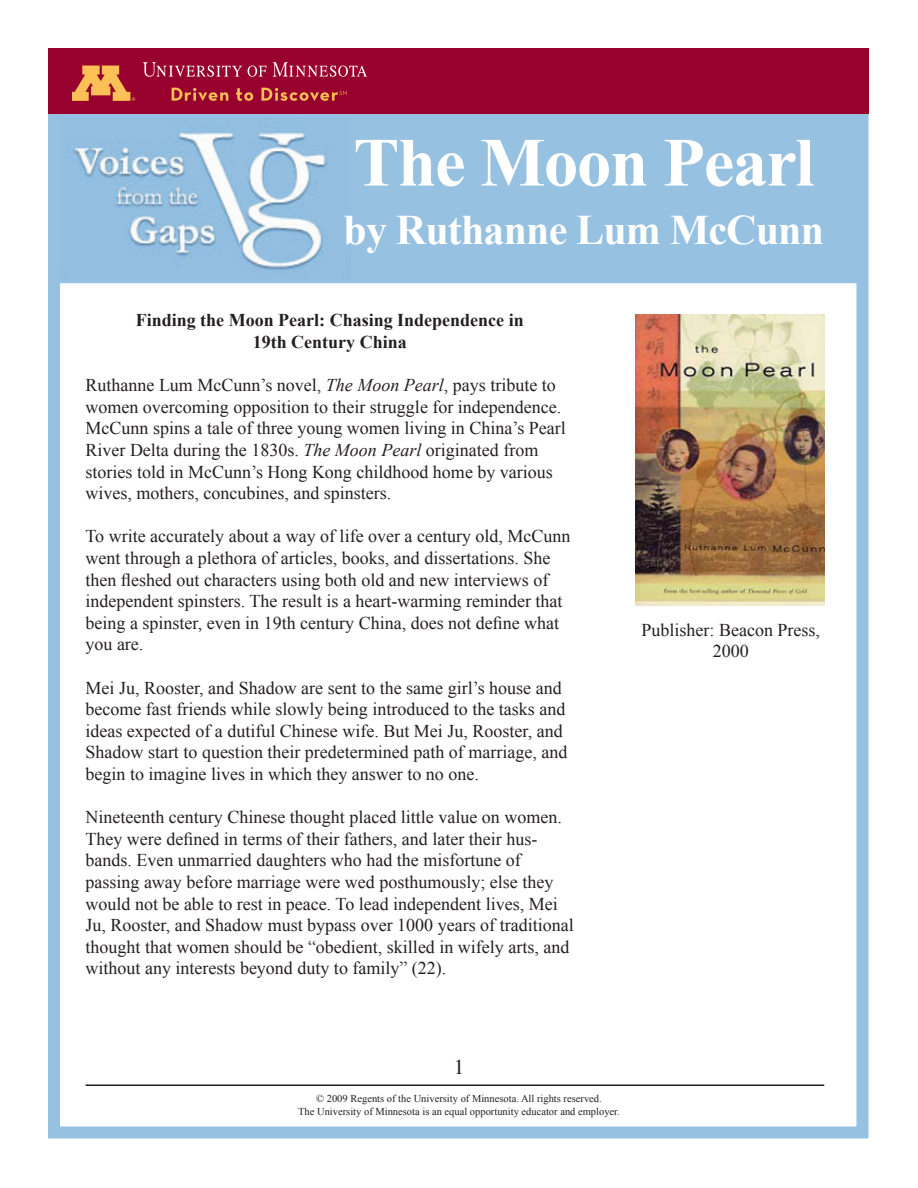
<style>
.page{position:relative;width:918px;height:1188px;background:#fff}
.page>*{position:absolute;margin:0;border:0;box-sizing:border-box;transform-origin:0 0}
.t1{font:700 69px "Times New Roman";letter-spacing:-.02em;color:#fff}
.t2{font:700 42px "Times New Roman";letter-spacing:-.02em;color:#fff}
.t3{font:21px "Times";color:#231f20}
.t4{font:18px/21.6px "Times New Roman";color:#231f20}
.t5{font:700 18px/21.6px "Times New Roman";color:#231f20;text-align:center}
.t6{font:10.5px/13.5px "Times New Roman";color:#231f20;text-align:center}
.s1{font-style:italic}
</style>
<div class="page">
<div style="left:54px;top:112px;width:810px;height:173px;background:#97c1e1;border:2px solid #fff"></div>
<img style="left:63px;top:126px;width:286px;height:153px">
<hr style="left:86px;top:1084px;width:738px;height:2px;background:#231f20">
<img style="left:635px;top:314px;width:189px;height:291px">
<div style="left:48px;top:48px;width:820px;height:1090px;border:12px solid #97c1e1"></div>
<div style="left:48px;top:48px;width:820px;height:66px;background:#98012d"></div>
<svg style="left:73px;top:66px;width:62px;height:35px"></svg>
<svg style="left:273px;top:63px;width:94px;height:14px"></svg>
<svg style="left:248px;top:66px;width:19px;height:11px"></svg>
<svg style="left:144px;top:63px;width:98px;height:14px"></svg>
<svg style="left:172px;top:88px;width:56px;height:13px"></svg>
<svg style="left:236px;top:88px;width:17px;height:13px"></svg>
<svg style="left:261px;top:88px;width:86px;height:13px"></svg>
<h1 class="t1" style="left:353px;top:115px;width:463px">The Moon Pearl</h1>
<h2 class="t2" style="left:344px;top:201px;width:482px">by Ruthanne Lum McCunn</h2>
<p class="t5" style="left:136px;top:309px;width:390px">Finding the Moon Pearl: Chasing Independence in<br>19th Century China</p>
<p class="t4" style="left:86px;top:374px;width:482px">Ruthanne Lum McCunn’s novel, <span class="s1">The Moon Pearl</span>, pays tribute to women overcoming opposition to their struggle for independence.<br>McCunn spins a tale of three young women living in China’s Pearl River Delta during the 1830s. <span class="s1">The Moon Pearl</span> originated from stories told in McCunn’s Hong Kong childhood home by various wives, mothers, concubines, and spinsters.</p>
<p class="t4" style="left:86px;top:525px;width:487px">To write accurately about a way of life over a century old, McCunn went through a plethora of articles, books, and dissertations. She then fleshed out characters using both old and new interviews of independent spinsters. The result is a heart-warming reminder that being a spinster, even in 19th century China, does not define what you are.</p>
<p class="t4" style="left:86px;top:677px;width:483px">Mei Ju, Rooster, and Shadow are sent to the same girl’s house and become fast friends while slowly being introduced to the tasks and ideas expected of a dutiful Chinese wife. But Mei Ju, Rooster, and Shadow start to question their predetermined path of marriage, and begin to imagine lives in which they answer to no one.</p>
<p class="t4" style="left:86px;top:806px;width:490px">Nineteenth century Chinese thought placed little value on women.<br>They were defined in terms of their fathers, and later their hus&shy;bands. Even unmarried daughters who had the misfortune of passing away before marriage were wed posthumously; else they would not be able to rest in peace. To lead independent lives, Mei Ju, Rooster, and Shadow must bypass over 1000 years of traditional thought that women should be “obedient, skilled in wifely arts, and without any interests beyond duty to family” (22).</p>
<p class="t4" style="left:642px;top:619px;width:180px;text-align:center">Publisher: Beacon Press,<br>2000</p>
<p class="t3" style="left:454px;top:1047px;width:12px">1</p>
<p class="t6" style="left:298px;top:1091px;width:323px">© 2009 Regents of the University of Minnesota. All rights reserved.<br>The University of Minnesota is an equal opportunity educator and employer.</p>
</div>
